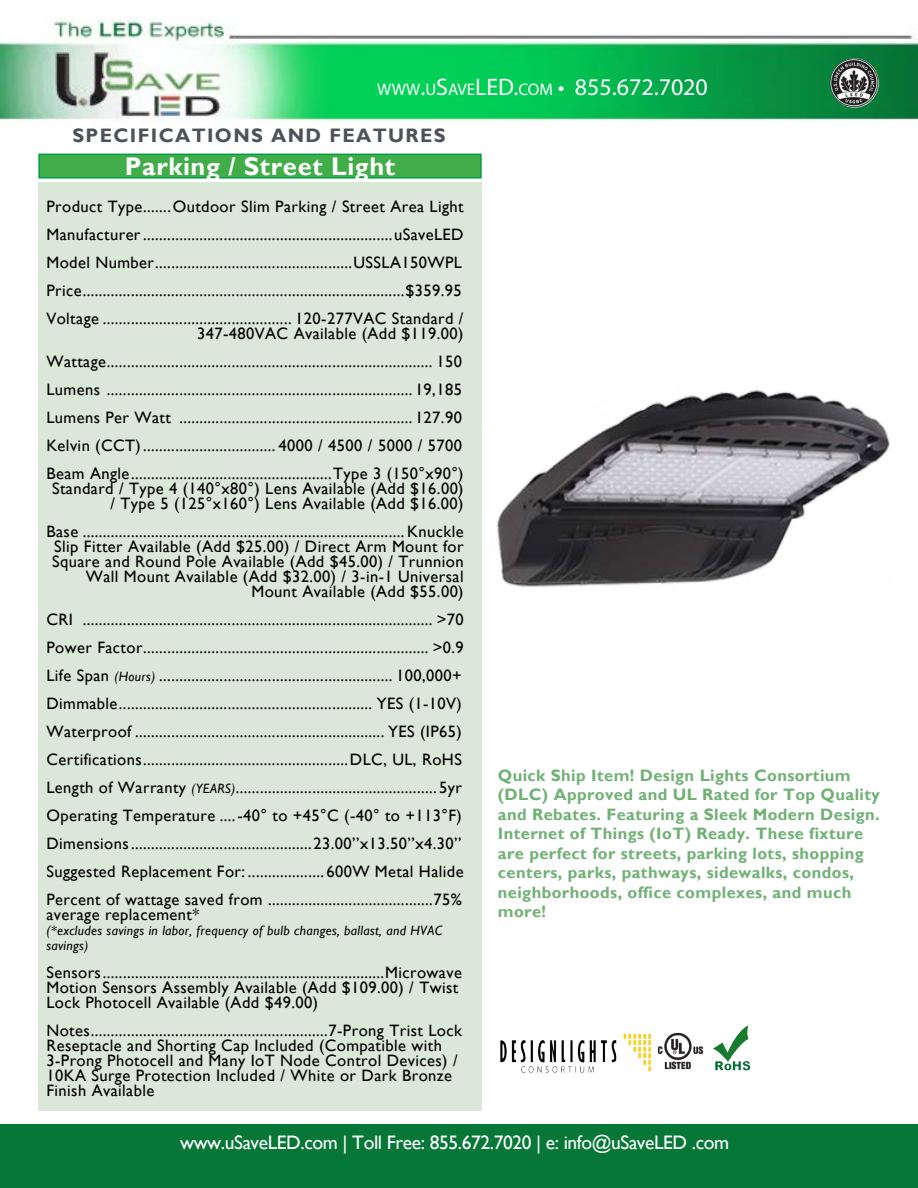
<style>
.page{position:relative;width:918px;height:1188px;background:#fff}
.page>*{position:absolute;margin:0;border:0;box-sizing:border-box;transform-origin:0 0}
.t1{font:700 25.5px "Gill Sans";letter-spacing:.025em;color:#fff}
.t2{font:24px "Myriad Pro";color:#fff}
.t3{font:19.5px "Gill Sans";letter-spacing:-.02em;color:#fff}
.t4{font:700 19.5px "Gill Sans";letter-spacing:.07em;color:#4e5158}
.t5{font:16.5px/27.9px "Gill Sans";letter-spacing:.025em;color:#000;text-align:justify}
.t6{font:700 16.5px/19.5px "Gill Sans";letter-spacing:.025em;color:#70b175}
.t7{font:italic 13.5px/15px "Gill Sans";letter-spacing:.025em;color:#000}
.s1{font-size:16.8px}
.s2{font-style:italic;font-size:13.5px}
</style>
<div class="page">
<div style="left:38px;top:182px;width:444px;height:929px;background:#dbe7d8"></div>
<div style="left:38px;top:154px;width:444px;height:25px;background:#41ad49;border:2px solid #019c49"></div>
<div style="left:0;top:1124px;width:918px;height:64px;background:#067737"></div>
<img style="left:0;top:17px;width:918px;height:105px">
<img style="left:830px;top:58px;width:49px;height:50px;border-radius:25px">
<img style="left:657px;top:1032px;width:46px;height:37px">
<img style="left:713px;top:1026px;width:38px;height:45px">
<img style="left:497px;top:390px;width:393px;height:197px">
<img style="left:500px;top:1034px;width:151px;height:39px">
<h2 class="t2" style="left:377px;top:72px;width:332px"><span class="s1">WWW</span>.<span class="s1">U</span>S<span class="s1">AVE</span>LED.<span class="s1">COM</span> • 855.672.7020</h2>
<p class="t4" style="left:72px;top:124px;width:375px">SPECIFICATIONS AND FEATURES</p>
<h1 class="t1" style="left:125px;top:151px;width:272px">Parking / Street Light</h1>
<p class="t5" style="left:46px;top:193px;width:419px">Product Type.......Outdoor Slim Parking / Street Area Light Manufacturer..............................................................uSaveLED Model Number.................................................USSLA150WPL Price.................................................................................$359.95<br>Voltage ............................................... 120-277VAC Standard /</p>
<p class="t5" style="left:46px;top:320px;width:419px;text-indent:151px">347-480VAC Available (Add $119.00)<br>Wattage................................................................................. 150<br>Lumens ............................................................................ 19,185<br>Lumens Per Watt .......................................................... 127.90<br>Kelvin (CCT)................................. 4000 / 4500 / 5000 / 5700<br>Beam Angle..................................................Type 3 (150°x90°)</p>
<p class="t5" style="left:52px;top:481px;width:413px;line-height:15px;text-align:right">Standard / Type 4 (140°x80°) Lens Available (Add $16.00) / Type 5 (125°x160°) Lens Available (Add $16.00)</p>
<p class="t5" style="left:46px;top:524px;width:419px;line-height:15px;text-align:right">Base ................................................................................ Knuckle Slip Fitter Available (Add $25.00) / Direct Arm Mount for Square and Round Pole Available (Add $45.00) / Trunnion Wall Mount Available (Add $32.00) / 3-in-1 Universal Mount Available (Add $55.00)</p>
<p class="t5" style="left:46px;top:606px;width:419px">CRI ....................................................................................... &gt;70<br>Power Factor....................................................................... &gt;0.9<br>Life Span <span class="s2">(Hours)</span> .......................................................... 100,000+ Dimmable............................................................... YES (1-10V)<br>Waterproof .............................................................. YES (IP65)<br>Certifications...................................................DLC, UL, RoHS Length of Warranty <span class="s2">(YEARS)</span>.................................................. 5yr Operating Temperature ....-40° to +45°C (-40° to +113°F)<br>Dimensions.............................................23.00’’x13.50’’x4.30’’ Suggested Replacement For: ................... 600W Metal Halide Percent of wattage saved from .........................................75%</p>
<p class="t5" style="left:46px;top:900px;width:154px">average replacement*</p>
<p class="t7" style="left:46px;top:923px;width:397px">(*excludes savings in labor, frequency of bulb changes, ballast, and HVAC savings)</p>
<p class="t5" style="left:46px;top:965px;width:417px;line-height:15px;text-align:left">Sensors......................................................................Microwave<br>Motion Sensors Assembly Available (Add $109.00) / Twist<br>Lock Photocell Available (Add $49.00)</p>
<p class="t5" style="left:46px;top:1023px;width:417px;line-height:15px;text-align:left">Notes...........................................................7-Prong Trist Lock Reseptacle and Shorting Cap Included (Compatible with 3-Prong Photocell and Many IoT Node Control Devices) / 10KA Surge Protection Included / White or Dark Bronze Finish Available</p>
<p class="t6" style="left:498px;top:766px;width:384px">Quick Ship Item! Design Lights Consortium (DLC) Approved and UL Rated for Top Quality and Rebates. Featuring a Sleek Modern Design.<br>Internet of Things (IoT) Ready. These fixture are perfect for streets, parking lots, shopping centers, parks, pathways, sidewalks, condos, neighborhoods, office complexes, and much more!</p>
<p class="t3" style="left:180px;top:1131px;width:551px">www.uSaveLED.com | Toll Free: 855.672.7020 | e: info@uSaveLED .com</p>
</div>
